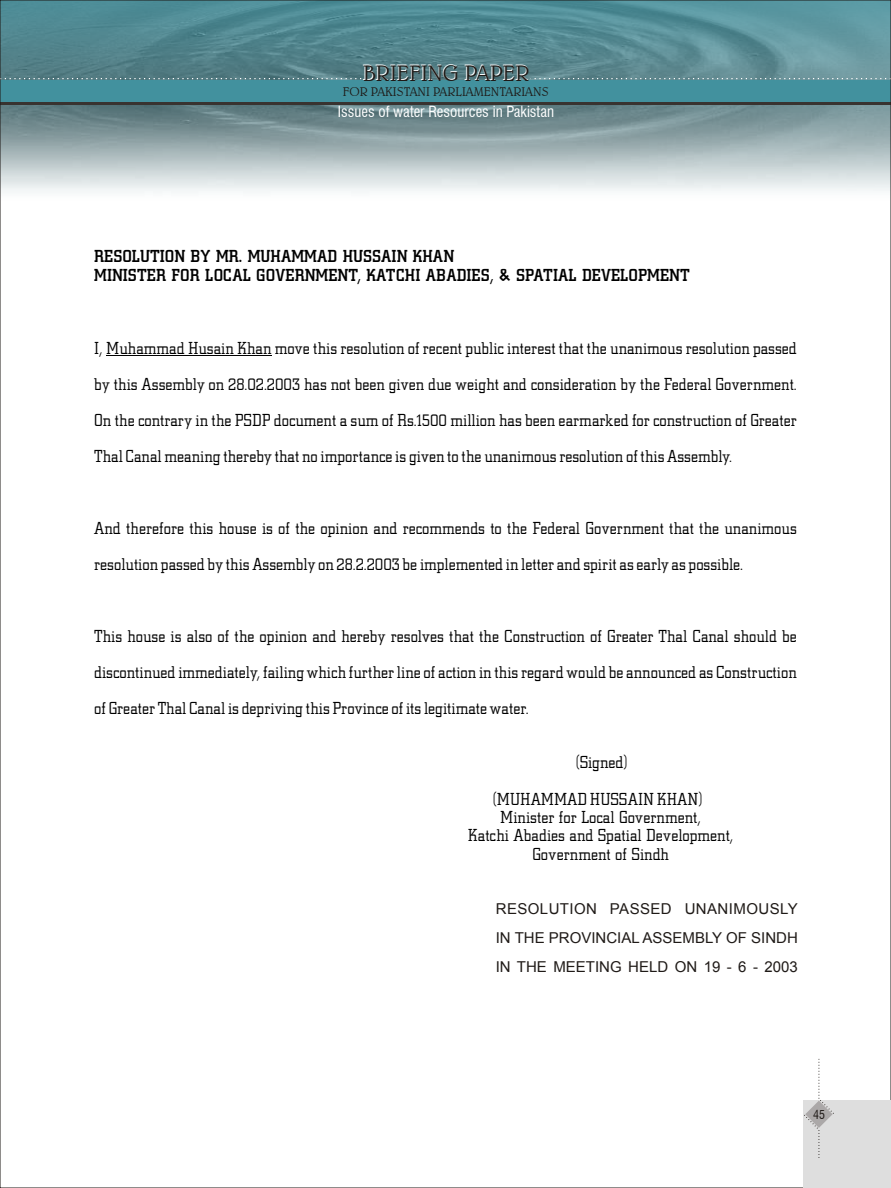
<style>
.page{position:relative;width:891px;height:1188px;background:#fff}
.page>*{position:absolute;margin:0;border:0;box-sizing:border-box;transform-origin:0 0}
.t1{font:22.5px "Belwe Lt BT";color:#fff}
.t2{font:18px/36px "City D Lig";color:#000;text-align:justify}
.t3{font:18px/18.6px "City D Med";color:#000}
.t4{font:15px/28.8px "Arial";color:#1f1a17;text-align:justify}
.t5{font:15px "Swis 721 Cn BT";color:#fff}
.t6{font:12.75px "Belwe Lt BT";color:#1f1a17}
.t7{font:12px "Swis 721 Cn BT";color:#1f1a17}
</style>
<div class="page">
<svg style="left:2px;top:2px;width:887px;height:190px;background:#7fa1a6"></svg>
<div style="left:0;top:86px;width:891px;height:19px;background:#383330"></div>
<div style="left:0;top:80px;width:891px;height:22px;background:#42919e"></div>
<svg style="left:2px;top:78px;width:359px;height:1px"></svg>
<svg style="left:531px;top:78px;width:358px;height:1px"></svg>
<hr style="left:106px;top:355px;width:165px;height:1px;background:#000">
<div style="left:804px;top:1101px;width:87px;height:87px;background:#dedede"></div>
<svg style="left:803px;top:1058px;width:32px;height:102px"></svg>
<p class="t1" style="left:362px;top:63px;width:168px">BRIEFING PAPER</p>
<p class="t5" style="left:338px;top:102px;width:218px">Issues of water Resources in Pakistan</p>
<p class="t6" style="left:343px;top:86px;width:207px">FOR PAKISTANI PARLIAMENTARIANS</p>
<p class="t3" style="left:94px;top:247px;width:597px">RESOLUTION BY MR. MUHAMMAD HUSSAIN KHAN<br>MINISTER FOR LOCAL GOVERNMENT, KATCHI ABADIES, &amp; SPATIAL DEVELOPMENT</p>
<p class="t2" style="left:94px;top:330px;width:704px">I, Muhammad Husain Khan move this resolution of recent public interest that the unanimous resolution passed by this Assembly on 28.02.2003 has not been given due weight and consideration by the Federal Government.<br>On the contrary in the PSDP document a sum of Rs.1500 million has been earmarked for construction of Greater Thal Canal meaning thereby that no importance is given to the unanimous resolution of this Assembly.</p>
<p class="t2" style="left:94px;top:510px;width:704px">And therefore this house is of the opinion and recommends to the Federal Government that the unanimous resolution passed by this Assembly on 28.2.2003 be implemented in letter and spirit as early as possible.</p>
<p class="t2" style="left:94px;top:618px;width:704px">This house is also of the opinion and hereby resolves that the Construction of Greater Thal Canal should be discontinued immediately, failing which further line of action in this regard would be announced as Construction of Greater Thal Canal is depriving this Province of its legitimate water.</p>
<p class="t2" style="left:493px;top:744px;width:211px;line-height:36.6px;text-align:center">(Signed)<br>(MUHAMMAD HUSSAIN KHAN)</p>
<p class="t2" style="left:468px;top:808px;width:267px;line-height:18.3px;text-align:center">Minister for Local Government,<br>Katchi Abadies and Spatial Development,<br>Government of Sindh</p>
<p class="t4" style="left:496px;top:895px;width:304px">RESOLUTION PASSED UNANIMOUSLY IN THE PROVINCIAL ASSEMBLY OF SINDH IN THE MEETING HELD ON 19 - 6 - 2003</p>
<p class="t7" style="left:813px;top:1107px;width:13px">45</p>
</div>
